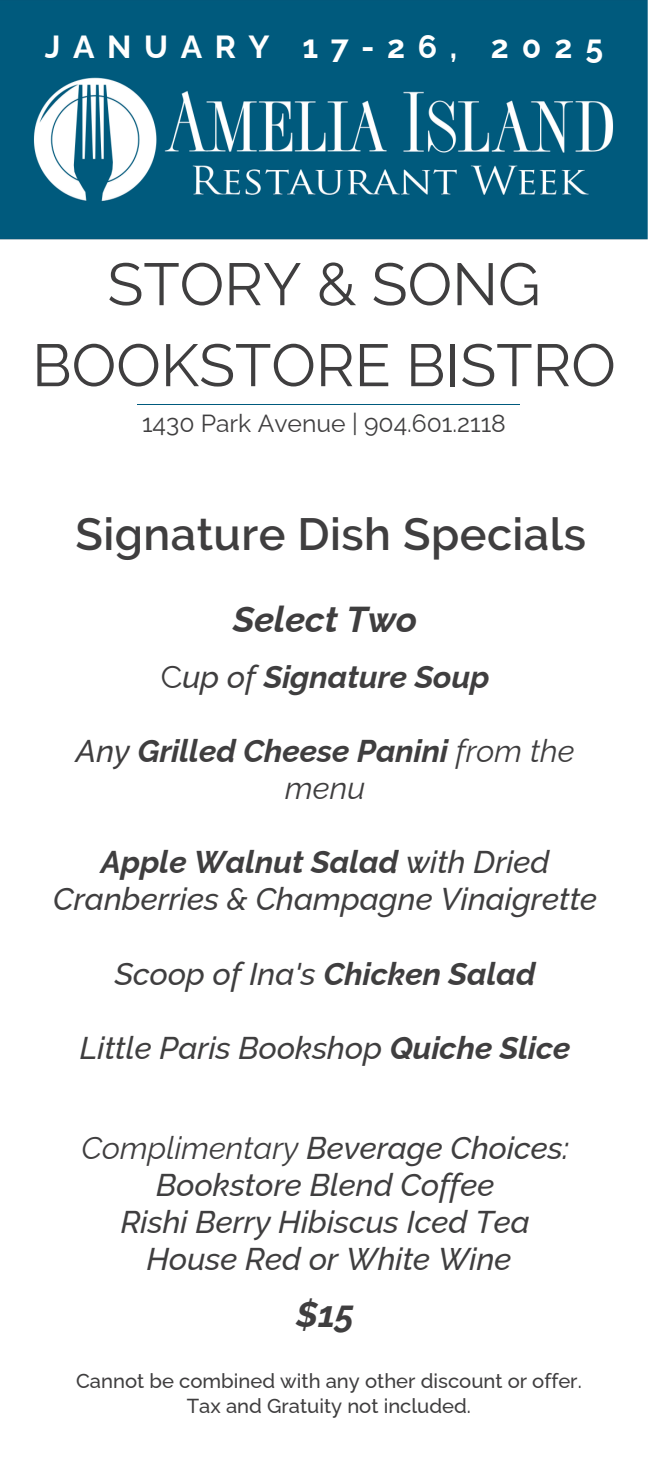
<style>
.page{position:relative;width:648px;height:1458px;background:#fff}
.page>*{position:absolute;margin:0;border:0;box-sizing:border-box;transform-origin:0 0}
.t1{font:59.4px/81px "Raleway";color:#3f3e3f;text-align:center}
.t2{font:600 45px "Raleway";letter-spacing:.01em;color:#3f3e3f}
.t3{font:italic 700 36px "Raleway";color:#3f3e3f}
.t4{font:700 31.95px "Raleway";letter-spacing:.395em;color:#fff}
.t5{font:italic 500 31.5px/37.1px "Raleway";color:#3f3e3f;text-align:center}
.t6{font:italic 700 31.5px/37.1px "Raleway";color:#3f3e3f;text-align:center}
.t7{font:24.75px "Raleway";color:#3f3e3f}
.t8{font:500 20.25px/25.2px "Raleway";color:#3f3e3f;text-align:center}
.s1{font-weight:400;font-style:normal}
.s2{font-weight:500}
.s3{font-weight:400}
.s4{font-weight:700}
</style>
<div class="page">
<img style="left:0;top:0;width:648px;height:240px">
<hr style="left:138px;top:404px;width:382px;height:1px;background:#005a7d">
<h3 class="t4" style="left:45px;top:28px;width:414px">JANUARY 17-26,</h3>
<h4 class="t4" style="left:491px;top:28px;width:114px">2025</h4>
<p class="t1" style="left:32px;top:244px;width:585px">STORY &amp; SONG<br>BOOKSTORE BISTRO</p>
<p class="t7" style="left:142px;top:408px;width:365px">1430 Park Avenue | 904.601.2118</p>
<h6 class="t2" style="left:76px;top:508px;width:512px">Signature Dish Specials</h6>
<h1 class="t3" style="left:233px;top:599px;width:186px">Select Two</h1>
<h2 class="t6" style="left:161px;top:658px;width:330px"><span class="s1">C</span><span class="s2">up of</span> Signature Soup</h2>
<h5 class="t6" style="left:76px;top:732px;width:500px"><span class="s2">Any</span> Grilled Cheese Panini <span class="s3">from the menu</span></h5>
<h5 class="t5" style="left:53px;top:844px;width:546px"><span class="s4">Apple Walnut Salad</span> with Dried<br>Cranberries &amp; Champagne Vinaigrette</h5>
<h4 class="t5" style="left:115px;top:955px;width:423px">Scoop of Ina's <span class="s4">Chicken Salad</span></h4>
<h4 class="t5" style="left:80px;top:1029px;width:492px">Little Paris Bookshop <span class="s4">Quiche Slice</span></h4>
<h4 class="t5" style="left:81px;top:1129px;width:489px"><span class="s3">Complimentary</span> Beverage Choices:<br>Bookstore Blend Coffee<br>Rishi Berry Hibiscus Iced Tea<br>House Red or White Wine</h4>
<h5 class="t3" style="left:296px;top:1293px;width:60px">$15</h5>
<h2 class="t8" style="left:76px;top:1368px;width:507px">Cannot be combined with any other discount or offer.<br>Tax and Gratuity not included.</h2>
</div>
